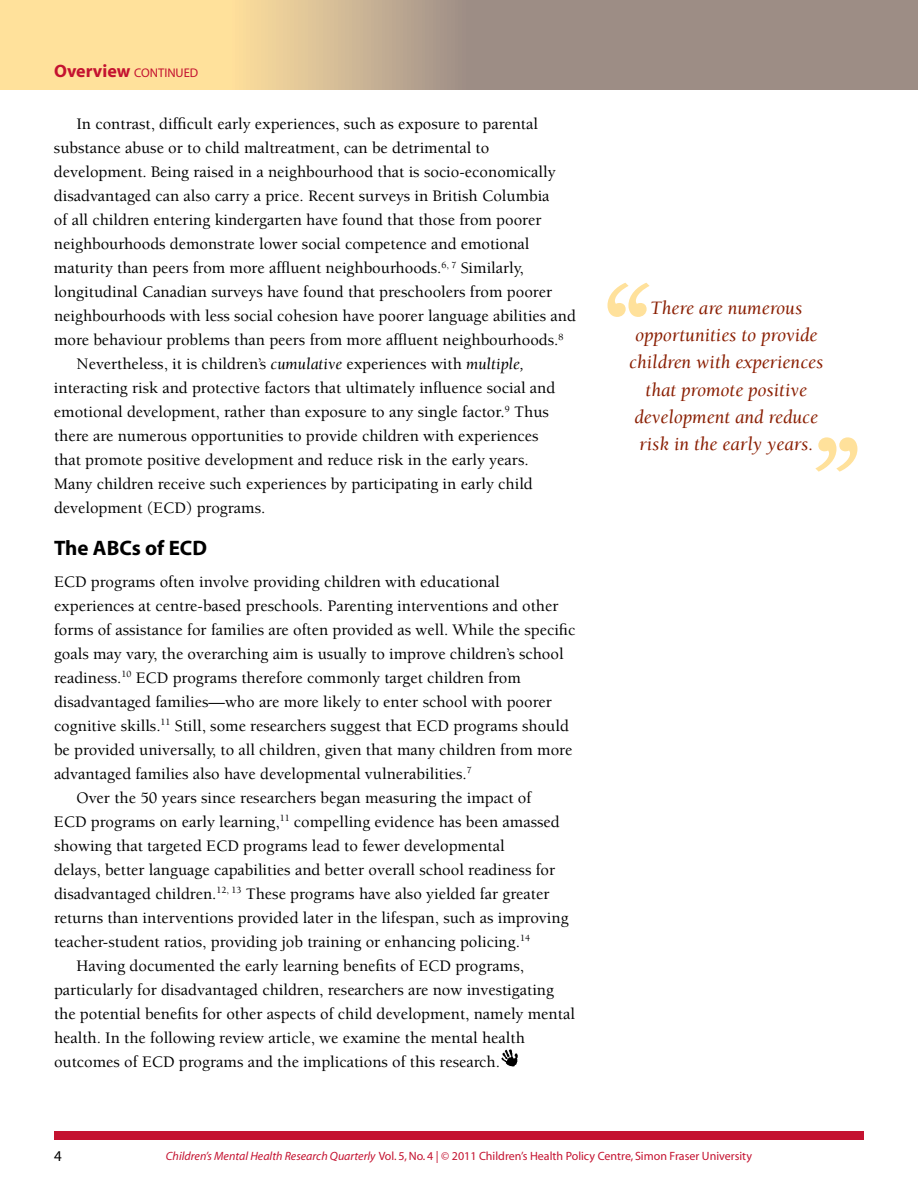
<style>
.page{position:relative;width:918px;height:1188px;background:#fff}
.page>*{position:absolute;margin:0;border:0;box-sizing:border-box;transform-origin:0 0}
.t1{font:700 21px "Myriad";color:#000}
.t2{font:italic 19.5px/27px "Berkeley";color:#8a1f03;text-align:center}
.t3{font:500 16.5px "Berkeley";color:#000}
.t4{font:15px "Myriad";color:#000}
.t5{font:12.6px "Myriad";color:#c41230}
.t6{font:12px "Myriad";color:#c41230}
.s1{font-weight:700;font-size:18px}
.s2{font-weight:400;font-style:italic}
.s3{font-style:italic}
</style>
<div class="page">
<svg style="left:0;top:0;width:918px;height:90px;background:#c2ad8e"></svg>
<div style="left:54px;top:1131px;width:810px;height:9px;background:#c41230"></div>
<img style="left:501px;top:1049px;width:17px;height:18px">
<svg style="left:607px;top:283px;width:43px;height:34px"></svg>
<svg style="left:815px;top:437px;width:42px;height:35px"></svg>
<p class="t5" style="left:54px;top:66px;width:146px"><span class="s1">Overview</span> CONTINUED</p>
<p class="t3" style="left:76px;top:115px;width:463px">In contrast, difficult early experiences, such as exposure to parental</p>
<p class="t3" style="left:54px;top:139px;width:437px">substance abuse or to child maltreatment, can be detrimental to</p>
<p class="t3" style="left:54px;top:163px;width:503px">development. Being raised in a neighbourhood that is socio-economically</p>
<p class="t3" style="left:54px;top:187px;width:497px">disadvantaged can also carry a price. Recent surveys in British Columbia</p>
<p class="t3" style="left:54px;top:211px;width:489px">of all children entering kindergarten have found that those from poorer</p>
<p class="t3" style="left:54px;top:235px;width:477px">neighbourhoods demonstrate lower social competence and emotional</p>
<p class="t3" style="left:54px;top:259px;width:471px">maturity than peers from more affluent neighbourhoods.<sup>6,</sup> <sup>7</sup> Similarly,</p>
<p class="t3" style="left:54px;top:283px;width:500px">longitudinal Canadian surveys have found that preschoolers from poorer</p>
<p class="t3" style="left:54px;top:307px;width:523px">neighbourhoods with less social cohesion have poorer language abilities and</p>
<p class="t3" style="left:54px;top:331px;width:511px">more behaviour problems than peers from more affluent neighbourhoods.<sup>8</sup></p>
<p class="t3" style="left:76px;top:355px;width:449px">Nevertheless, it is children’s <span class="s2">cumulative</span> experiences with <span class="s2">multiple,</span></p>
<p class="t3" style="left:54px;top:379px;width:503px">interacting risk and protective factors that ultimately influence social and</p>
<p class="t3" style="left:54px;top:403px;width:496px">emotional development, rather than exposure to any single factor.<sup>9</sup> Thus</p>
<p class="t3" style="left:54px;top:427px;width:486px">there are numerous opportunities to provide children with experiences</p>
<p class="t3" style="left:54px;top:451px;width:476px">that promote positive development and reduce risk in the early years.</p>
<p class="t3" style="left:54px;top:475px;width:480px">Many children receive such experiences by participating in early child</p>
<p class="t3" style="left:54px;top:499px;width:213px">development (ECD) programs.</p>
<p class="t1" style="left:54px;top:537px;width:155px">The ABCs of ECD</p>
<p class="t3" style="left:54px;top:573px;width:447px">ECD programs often involve providing children with educational</p>
<p class="t3" style="left:54px;top:597px;width:506px">experiences at centre-based preschools. Parenting interventions and other</p>
<p class="t3" style="left:54px;top:621px;width:523px">forms of assistance for families are often provided as well. While the specific</p>
<p class="t3" style="left:54px;top:645px;width:511px">goals may vary, the overarching aim is usually to improve children’s school</p>
<p class="t3" style="left:54px;top:669px;width:468px">readiness.<sup>10</sup> ECD programs therefore commonly target children from</p>
<p class="t3" style="left:54px;top:693px;width:499px">disadvantaged families—who are more likely to enter school with poorer</p>
<p class="t3" style="left:54px;top:717px;width:516px">cognitive skills.<sup>11</sup> Still, some researchers suggest that ECD programs should</p>
<p class="t3" style="left:54px;top:741px;width:520px">be provided universally, to all children, given that many children from more</p>
<p class="t3" style="left:54px;top:765px;width:419px">advantaged families also have developmental vulnerabilities.<sup>7</sup></p>
<p class="t3" style="left:76px;top:789px;width:456px">Over the 50 years since researchers began measuring the impact of</p>
<p class="t3" style="left:54px;top:813px;width:507px">ECD programs on early learning,<sup>11</sup> compelling evidence has been amassed</p>
<p class="t3" style="left:54px;top:837px;width:452px">showing that targeted ECD programs lead to fewer developmental</p>
<p class="t3" style="left:54px;top:861px;width:503px">delays, better language capabilities and better overall school readiness for</p>
<p class="t3" style="left:54px;top:885px;width:497px">disadvantaged children.<sup>12,</sup> <sup>13</sup> These programs have also yielded far greater</p>
<p class="t3" style="left:54px;top:909px;width:516px">returns than interventions provided later in the lifespan, such as improving</p>
<p class="t3" style="left:54px;top:933px;width:478px">teacher-student ratios, providing job training or enhancing policing.<sup>14</sup></p>
<p class="t3" style="left:77px;top:957px;width:449px">Having documented the early learning benefits of ECD programs,</p>
<p class="t3" style="left:54px;top:981px;width:502px">particularly for disadvantaged children, researchers are now investigating</p>
<p class="t3" style="left:54px;top:1005px;width:522px">the potential benefits for other aspects of child development, namely mental</p>
<p class="t3" style="left:54px;top:1029px;width:472px">health. In the following review article, we examine the mental health</p>
<p class="t3" style="left:54px;top:1053px;width:447px">outcomes of ECD programs and the implications of this research.</p>
<p class="t2" style="left:629px;top:295px;width:196px">There are numerous opportunities to provide children with experiences that promote positive development and reduce risk in the early years.</p>
<p class="t4" style="left:54px;top:1148px;width:9px">4</p>
<p class="t6" style="left:166px;top:1150px;width:588px"><span class="s3">Children’s Mental Health Research Quarterly</span> Vol. 5, No. 4 | © 2011 Children’s Health Policy Centre, Simon Fraser University</p>
</div>
